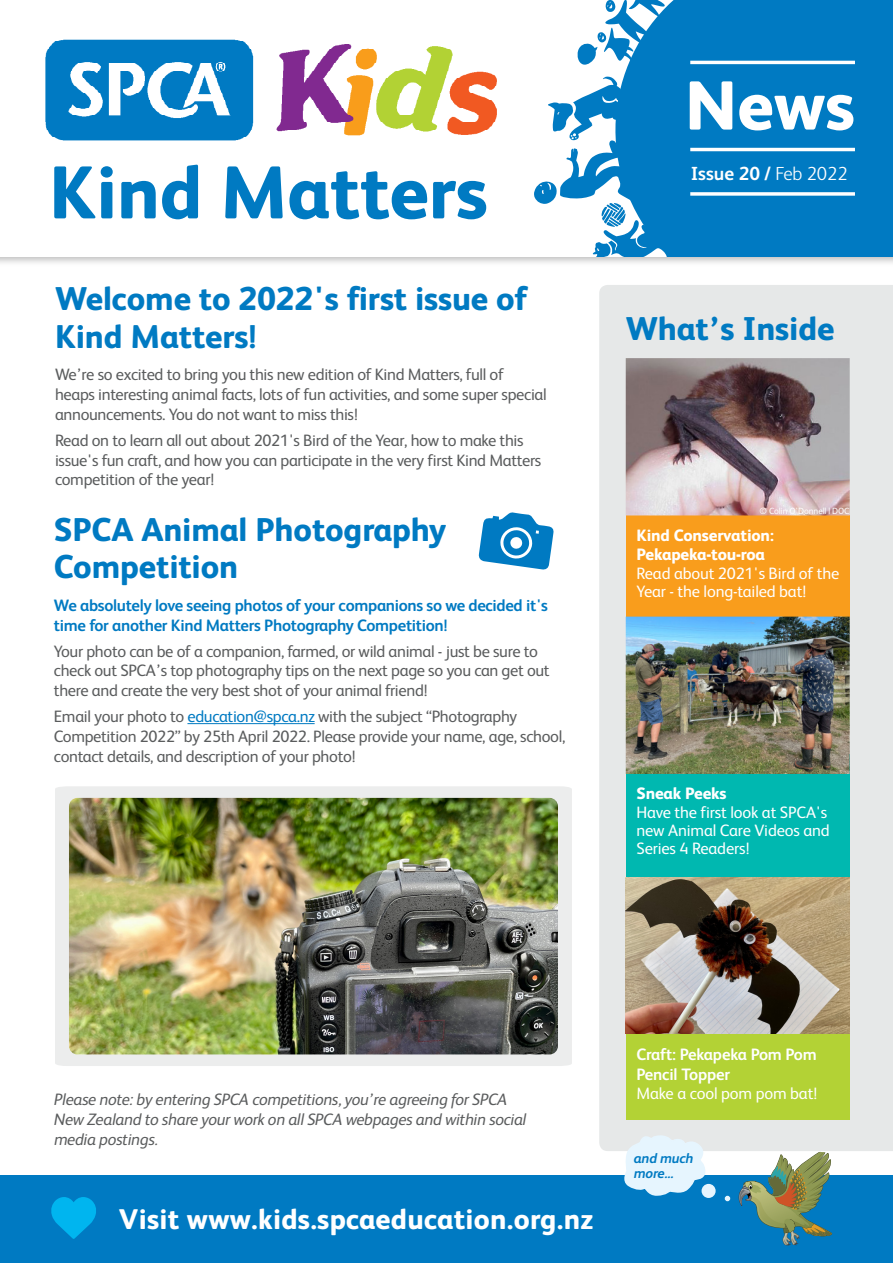
<style>
.page{position:relative;width:893px;height:1263px;background:#fff}
.page>*{position:absolute;margin:0;border:0;box-sizing:border-box;transform-origin:0 0}
.t1{font:800 74.85px "FS Albert";letter-spacing:-.005em;color:#007ac2}
.t2{font:800 69.45px "FS Albert";color:#fff}
.t3{font:800 33px/37.5px "FS Albert";letter-spacing:-.005em;color:#007ac2}
.t4{font:800 28.5px "FS Albert";letter-spacing:.01em;color:#fff}
.t5{font:700 19.05px "FS Albert";color:#fff}
.t6{font:16.5px/19.8px "FS Albert";letter-spacing:-.02em;color:#5a5c5d}
.t7{font:italic 16.5px/19.8px "FS Albert";letter-spacing:-.02em;color:#5a5c5d}
.t8{font:16.5px/18px "FS Albert";letter-spacing:-.01em;color:#fff}
.t9{font:700 16.5px/19.8px "FS Albert";letter-spacing:-.02em;color:#007ac2}
.t10{font:800 16.5px/19.5px "FS Albert";letter-spacing:-.01em;color:#fff}
.t11{font:700 16.5px/19.5px "FS Albert";letter-spacing:-.01em;color:#fff}
.t12{font:italic 700 13.95px/14.5px "FS Albert";letter-spacing:-.01em;color:#007ac2}
.t13{font:9px "FS Albert";letter-spacing:-.01em;color:#fff}
.s1{color:#007ac2}
.s2{font-weight:300}
</style>
<div class="page">
<div style="left:55px;top:786px;width:517px;height:280px;background:#eceded"></div>
<img style="left:0;top:256px;width:893px;height:7px">
<div style="left:624px;top:0;width:269px;height:256px;background:#007ac2"></div>
<svg style="left:577px;top:0;width:88px;height:66px"></svg>
<svg style="left:534px;top:76px;width:138px;height:180px"></svg>
<hr style="left:690px;top:61px;width:165px;height:3px;background:#fff">
<hr style="left:690px;top:148px;width:165px;height:3px;background:#fff">
<svg style="left:690px;top:192px;width:165px;height:4px"></svg>
<div style="left:0;top:1175px;width:893px;height:88px;background:#007ac2"></div>
<svg style="left:51px;top:1197px;width:45px;height:42px"></svg>
<img style="left:45px;top:39px;width:452px;height:102px">
<svg style="left:738px;top:1151px;width:95px;height:95px"></svg>
<svg style="left:478px;top:512px;width:76px;height:58px"></svg>
<hr style="left:187px;top:723px;width:128px;height:1px;background:#007ac2">
<img style="left:69px;top:798px;width:489px;height:256px">
<div style="left:599px;top:285px;width:294px;height:866px;background:#e6e8e8"></div>
<div style="left:626px;top:515px;width:224px;height:102px;background:#f99d1c"></div>
<img style="left:626px;top:358px;width:224px;height:157px">
<div style="left:626px;top:755px;width:224px;height:123px;background:#00b8b0"></div>
<img style="left:626px;top:617px;width:224px;height:157px">
<div style="left:626px;top:1018px;width:224px;height:101px;background:#b3d235"></div>
<img style="left:626px;top:878px;width:224px;height:155px">
<svg style="left:622px;top:1134px;width:85px;height:62px;background:#cde6f4"></svg>
<div style="left:702px;top:1185px;width:13px;height:12px;background:#e6f5fe;border-radius:50%"></div>
<div style="left:702px;top:1184px;width:14px;height:14px;border:2px solid #e6f5fe;border-radius:50%"></div>
<svg style="left:725px;top:1196px;width:5px;height:5px"></svg>
<h1 class="t1" style="left:49px;top:149px;width:440px">Kind Matters</h1>
<h3 class="t3" style="left:55px;top:280px;width:473px">Welcome to 2022's first issue of<br>Kind Matters!</h3>
<p class="t6" style="left:55px;top:365px;width:493px">We’re so excited to bring you this new edition of Kind Matters, full of heaps interesting animal facts, lots of fun activities, and some super special announcements. You do not want to miss this!</p>
<p class="t6" style="left:55px;top:430px;width:488px">Read on to learn all out about 2021's Bird of the Year, how to make this issue's fun craft, and how you can participate in the very first Kind Matters competition of the year!</p>
<h3 class="t3" style="left:54px;top:510px;width:394px">SPCA Animal Photography<br>Competition</h3>
<p class="t9" style="left:54px;top:595px;width:496px">We absolutely love seeing photos of your companions so we decided it's time for another Kind Matters Photography Competition!</p>
<p class="t6" style="left:54px;top:641px;width:497px">Your photo can be of a companion, farmed, or wild animal - just be sure to check out SPCA’s top photography tips on the next page so you can get out there and create the very best shot of your animal friend!</p>
<p class="t6" style="left:54px;top:706px;width:513px">Email your photo to <span class="s1">education@spca.nz</span> with the subject “Photography<br>Competition 2022” by 25th April 2022. Please provide your name, age, school, contact details, and description of your photo!</p>
<h2 class="t2" style="left:685px;top:65px;width:172px">News</h2>
<p class="t5" style="left:691px;top:162px;width:158px">Issue 20 / <span class="s2">Feb 2022</span></p>
<h3 class="t3" style="left:626px;top:310px;width:210px">What’s Inside</h3>
<p class="t13" style="left:760px;top:506px;width:91px">© Colin O'Donnell | DOC</p>
<p class="t10" style="left:636px;top:525px;width:139px">Kind Conservation:<br>Pekapeka-tou-roa</p>
<p class="t8" style="left:636px;top:564px;width:204px">Read about 2021's Bird of the<br>Year - the long-tailed bat!</p>
<p class="t10" style="left:636px;top:783px;width:92px">Sneak Peeks</p>
<p class="t8" style="left:636px;top:803px;width:195px">Have the first look at SPCA's new Animal Care Videos and<br>Series 4 Readers!</p>
<p class="t7" style="left:54px;top:1089px;width:474px">Please note: by entering SPCA competitions, you’re agreeing for SPCA<br>New Zealand to share your work on all SPCA webpages and within social media postings.</p>
<h3 class="t4" style="left:119px;top:1202px;width:476px">Visit www.kids.spcaeducation.org.nz</h3>
<p class="t11" style="left:636px;top:1045px;width:182px">Craft: Pekapeka Pom Pom<br>Pencil Topper</p>
<p class="t8" style="left:636px;top:1084px;width:182px">Make a cool pom pom bat!</p>
<p class="t12" style="left:634px;top:1151px;width:61px">and much more...</p>
</div>
